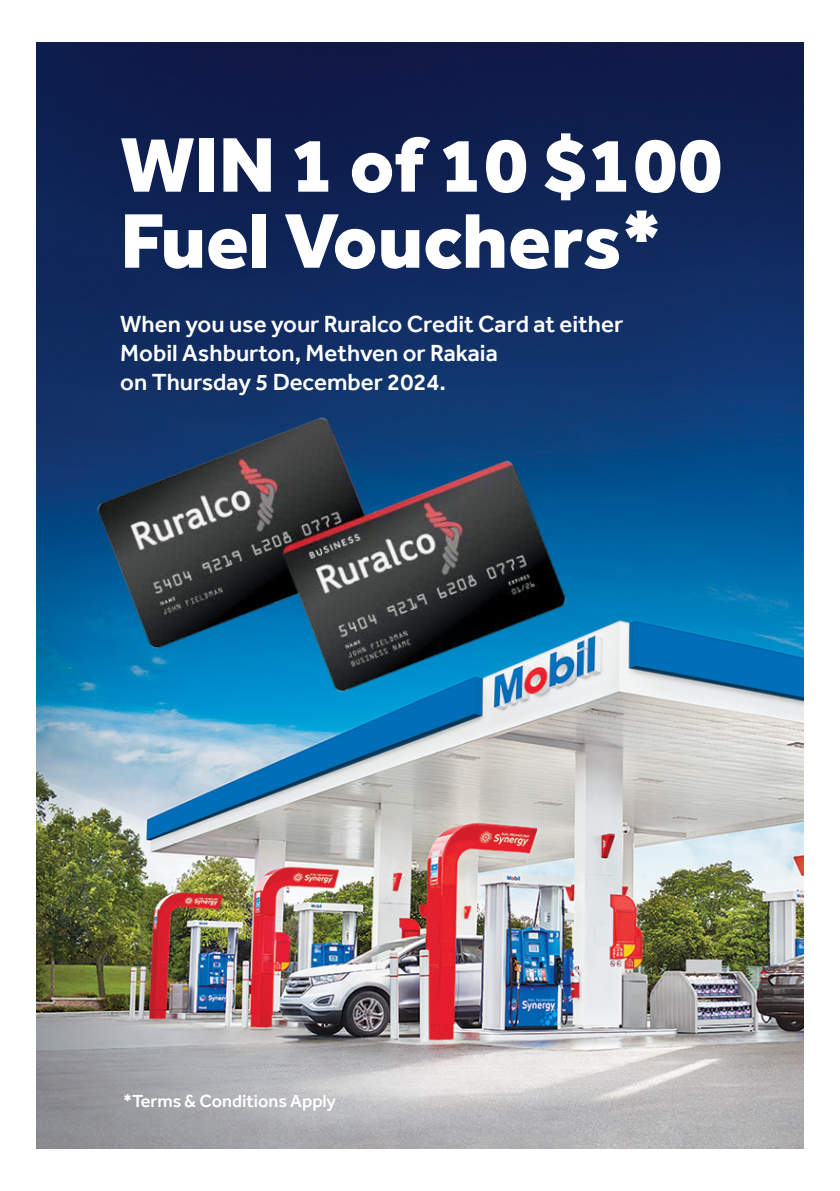
<style>
.page{position:relative;width:840px;height:1191px;background:#fff}
.page>*{position:absolute;margin:0;border:0;box-sizing:border-box;transform-origin:0 0}
.t1{font:800 80px/76px "Effra";color:#fff}
.t2{font:500 24px/28.8px "Effra";color:#fff}
.t3{font:500 18px "Effra";color:#fff}
</style>
<div class="page">
<img style="left:37px;top:43px;width:765px;height:1105px">
<img style="left:61px;top:371px;width:542px;height:365px">
<h1 class="t1" style="left:120px;top:126px;width:603px">WIN 1 of 10 $100<br>Fuel Vouchers*</h1>
<p class="t2" style="left:120px;top:309px;width:504px">When you use your Ruralco Credit Card at either<br>Mobil Ashburton, Methven or Rakaia<br>on Thursday 5 December 2024.</p>
<p class="t3" style="left:123px;top:1090px;width:214px">*Terms &amp; Conditions Apply</p>
</div>
